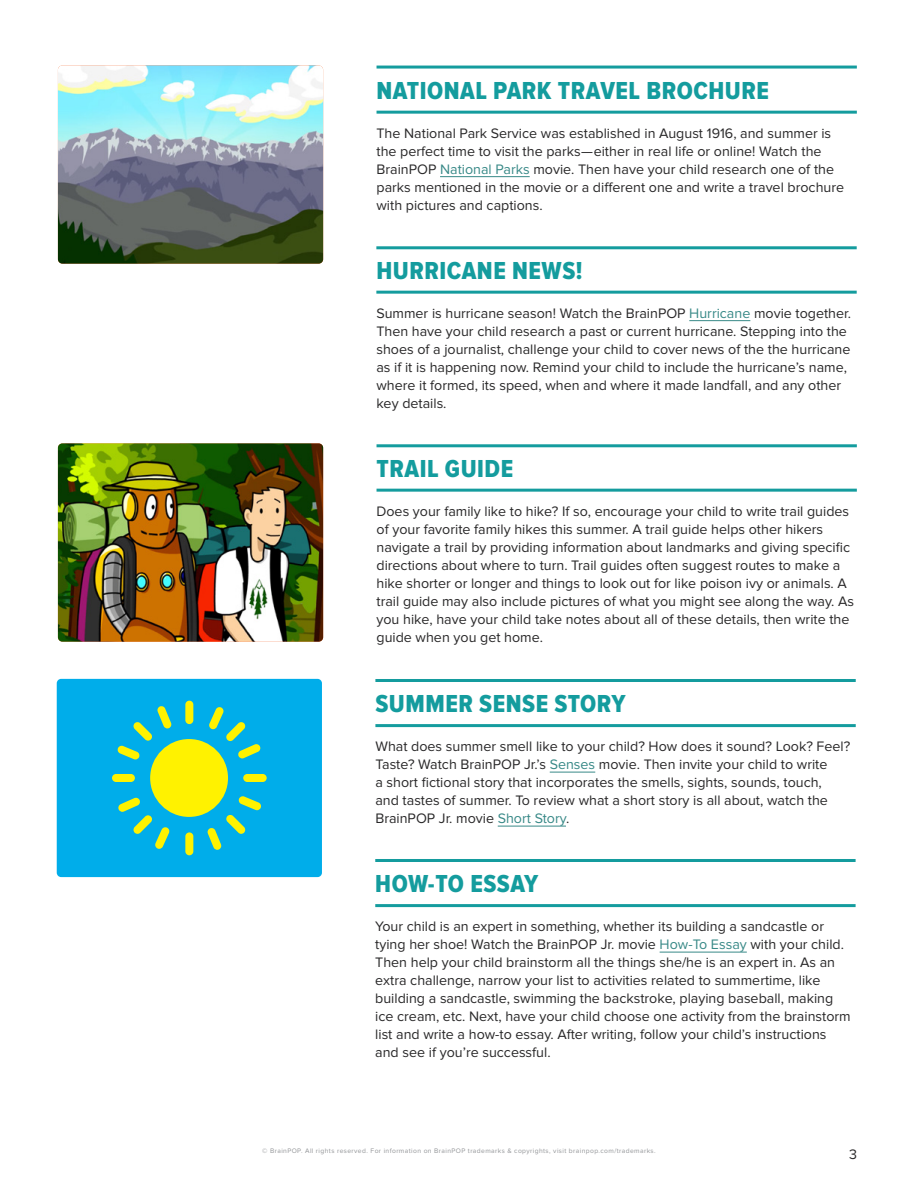
<style>
.page{position:relative;width:918px;height:1188px;background:#fff}
.page>*{position:absolute;margin:0;border:0;box-sizing:border-box;transform-origin:0 0}
.t1{font:25.5px "Proxima Nova Cond Extrabld";letter-spacing:.02em;color:#149c9e}
.t2{font:14.25px/18px "Proxima Nova";color:#292829}
.t3{font:6.75px "Proxima Nova";letter-spacing:.06em;color:#939598}
.s1{color:#388987}
</style>
<div class="page">
<hr style="left:440px;top:176px;width:90px;height:1px;background:#388987">
<hr style="left:377px;top:66px;width:480px;height:3px;background:#149c9e">
<hr style="left:377px;top:111px;width:480px;height:3px;background:#149c9e">
<hr style="left:689px;top:320px;width:61px;height:1px;background:#388987">
<hr style="left:376px;top:246px;width:481px;height:3px;background:#149c9e">
<hr style="left:376px;top:291px;width:481px;height:3px;background:#149c9e">
<hr style="left:377px;top:444px;width:480px;height:3px;background:#149c9e">
<hr style="left:377px;top:489px;width:480px;height:3px;background:#149c9e">
<img style="left:58px;top:65px;width:265px;height:199px">
<img style="left:58px;top:443px;width:265px;height:199px">
<div style="left:57px;top:679px;width:265px;height:198px;background:#00adea;border-radius:4px"></div>
<hr style="left:375px;top:679px;width:481px;height:3px;background:#149c9e">
<hr style="left:375px;top:724px;width:481px;height:3px;background:#149c9e">
<hr style="left:498px;top:826px;width:68px;height:1px;background:#388987">
<hr style="left:550px;top:772px;width:45px;height:1px;background:#388987">
<hr style="left:375px;top:859px;width:481px;height:3px;background:#149c9e">
<hr style="left:375px;top:904px;width:481px;height:3px;background:#149c9e">
<hr style="left:660px;top:952px;width:87px;height:1px;background:#388987">
<div style="left:150px;top:739px;width:78px;height:78px;background:#fff200;border-radius:50%"></div>
<div style="left:185px;top:832px;width:8px;height:23px;background:#fff200;border-radius:4px"></div>
<div style="left:185px;top:701px;width:8px;height:23px;background:#fff200;border-radius:4px"></div>
<div style="left:112px;top:774px;width:23px;height:8px;background:#fff200;border-radius:4px"></div>
<div style="left:243px;top:774px;width:24px;height:8px;background:#fff200;border-radius:4px"></div>
<svg style="left:118px;top:797px;width:52px;height:52px"></svg>
<svg style="left:209px;top:707px;width:52px;height:51px"></svg>
<svg style="left:117px;top:706px;width:55px;height:53px"></svg>
<svg style="left:207px;top:796px;width:54px;height:54px"></svg>
<h1 class="t1" style="left:377px;top:76px;width:394px">NATIONAL PARK TRAVEL BROCHURE</h1>
<p class="t2" style="left:377px;top:124px;width:469px">The National Park Service was established in August 1916, and summer is the perfect time to visit the parks—either in real life or online! Watch the BrainPOP <span class="s1">National Parks</span> movie. Then have your child research one of the parks mentioned in the movie or a different one and write a travel brochure with pictures and captions.</p>
<h1 class="t1" style="left:376px;top:256px;width:208px">HURRICANE NEWS!</h1>
<p class="t2" style="left:376px;top:304px;width:476px">Summer is hurricane season! Watch the BrainPOP <span class="s1">Hurricane</span> movie together.<br>Then have your child research a past or current hurricane. Stepping into the shoes of a journalist, challenge your child to cover news of the the hurricane as if it is happening now. Remind your child to include the hurricane’s name, where it formed, its speed, when and where it made landfall, and any other key details.</p>
<h1 class="t1" style="left:377px;top:454px;width:138px">TRAIL GUIDE</h1>
<p class="t2" style="left:377px;top:502px;width:479px">Does your family like to hike? If so, encourage your child to write trail guides of your favorite family hikes this summer. A trail guide helps other hikers navigate a trail by providing information about landmarks and giving specific directions about where to turn. Trail guides often suggest routes to make a hike shorter or longer and things to look out for like poison ivy or animals. A trail guide may also include pictures of what you might see along the way. As you hike, have your child take notes about all of these details, then write the guide when you get home.</p>
<h1 class="t1" style="left:375px;top:689px;width:252px">SUMMER SENSE STORY</h1>
<p class="t2" style="left:375px;top:738px;width:476px">What does summer smell like to your child? How does it sound? Look? Feel?<br>Taste? Watch BrainPOP Jr.’s <span class="s1">Senses</span> movie. Then invite your child to write<br>a short fictional story that incorporates the smells, sights, sounds, touch,<br>and tastes of summer. To review what a short story is all about, watch the BrainPOP Jr. movie <span class="s1">Short Story</span>.</p>
<h1 class="t1" style="left:375px;top:869px;width:165px">HOW-TO ESSAY</h1>
<p class="t2" style="left:375px;top:918px;width:477px">Your child is an expert in something, whether its building a sandcastle or tying her shoe! Watch the BrainPOP Jr. movie <span class="s1">How-To Essay</span> with your child.<br>Then help your child brainstorm all the things she/he is an expert in. As an extra challenge, narrow your list to activities related to summertime, like building a sandcastle, swimming the backstroke, playing baseball, making ice cream, etc. Next, have your child choose one activity from the brainstorm list and write a how-to essay. After writing, follow your child’s instructions and see if you’re successful.</p>
<p class="t3" style="left:262px;top:1147px;width:395px">© BrainPOP. All rights reserved. For information on BrainPOP trademarks &amp; copyrights, visit brainpop.com/trademarks.</p>
<p class="t2" style="left:849px;top:1145px;width:9px">3</p>
</div>
